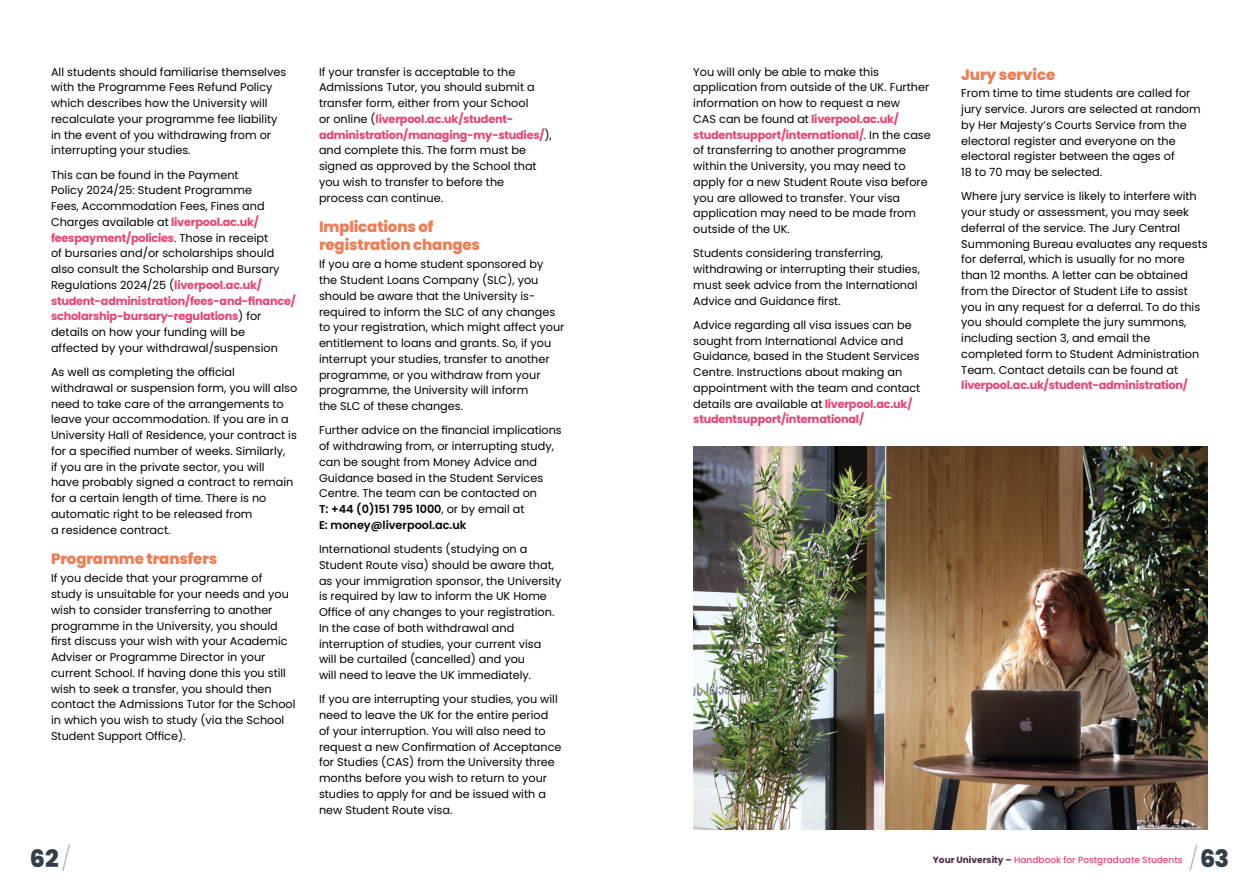
<style>
.page{position:relative;width:1259px;height:893px;background:#fff}
.page>*{position:absolute;margin:0;border:0;box-sizing:border-box;transform-origin:0 0}
.t1{font:800 24px "Poppins";color:#323e48}
.t2{font:800 15px/18px "Poppins";letter-spacing:-.01em;color:#ef7c53}
.t3{font:11.25px/15.8px "Poppins";color:#000}
.t4{font:700 11.25px "Poppins";letter-spacing:-.02em;color:#e94272}
.t5{font:500 9px "Poppins";color:#e94272}
.s1{font-weight:700;color:#e94272}
.s2{font-weight:600}
.s3{font-weight:200;color:#9eabaa}
.s4{font-weight:700;color:#4b2541}
</style>
<div class="page">
<img style="left:693px;top:446px;width:515px;height:383px">
<p class="t3" style="left:51px;top:64px;width:237px">All students should familiarise themselves with the Programme Fees Refund Policy which describes how the University will recalculate your programme fee liability in the event of you withdrawing from or interrupting your studies.</p>
<p class="t3" style="left:51px;top:167px;width:246px">This can be found in the Payment<br>Policy 2024/25: Student Programme<br>Fees, Accommodation Fees, Fines and Charges available at <span class="s1">liverpool.ac.uk/ feespayment/policies</span>. Those in receipt<br>of bursaries and/or scholarships should also consult the Scholarship and Bursary Regulations 2024/25 (<span class="s1">liverpool.ac.uk/ student-administration/fees-and-finance/ scholarship-bursary-regulations</span>) for details on how your funding will be<br>affected by your withdrawal/suspension</p>
<p class="t3" style="left:51px;top:364px;width:248px">As well as completing the official withdrawal or suspension form, you will also need to take care of the arrangements to leave your accommodation. If you are in a University Hall of Residence, your contract is for a specified number of weeks. Similarly,<br>if you are in the private sector, you will<br>have probably signed a contract to remain for a certain length of time. There is no automatic right to be released from<br>a residence contract.</p>
<h2 class="t2" style="left:51px;top:550px;width:168px">Programme transfers</h2>
<p class="t3" style="left:51px;top:570px;width:246px">If you decide that your programme of study is unsuitable for your needs and you wish to consider transferring to another programme in the University, you should first discuss your wish with your Academic Adviser or Programme Director in your current School. If having done this you still wish to seek a transfer, you should then contact the Admissions Tutor for the School in which you wish to study (via the School Student Support Office).</p>
<p class="t3" style="left:319px;top:64px;width:234px">If your transfer is acceptable to the Admissions Tutor, you should submit a transfer form, either from your School<br>or online (<span class="s1">liverpool.ac.uk/student&shy;administration/managing-my-studies/</span>), and complete this. The form must be signed as approved by the School that you wish to transfer to before the<br>process can continue.</p>
<h2 class="t2" style="left:319px;top:218px;width:163px">Implications of registration changes</h2>
<p class="t3" style="left:319px;top:256px;width:247px">If you are a home student sponsored by the Student Loans Company (SLC), you should be aware that the University is&shy;required to inform the SLC of any changes to your registration, which might affect your entitlement to loans and grants. So, if you interrupt your studies, transfer to another programme, or you withdraw from your programme, the University will inform<br>the SLC of these changes.</p>
<p class="t3" style="left:319px;top:422px;width:244px">Further advice on the financial implications of withdrawing from, or interrupting study, can be sought from Money Advice and Guidance based in the Student Services Centre. The team can be contacted on<br><span class="s2">T: +44 (0)151 795 1000</span>, or by email at<br><span class="s2">E: money@liverpool.ac.uk</span></p>
<p class="t3" style="left:319px;top:541px;width:244px">International students (studying on a Student Route visa) should be aware that, as your immigration sponsor, the University is required by law to inform the UK Home Office of any changes to your registration.<br>In the case of both withdrawal and interruption of studies, your current visa<br>will be curtailed (cancelled) and you<br>will need to leave the UK immediately.</p>
<p class="t3" style="left:319px;top:691px;width:244px">If you are interrupting your studies, you will need to leave the UK for the entire period of your interruption. You will also need to request a new Confirmation of Acceptance for Studies (CAS) from the University three months before you wish to return to your studies to apply for and be issued with a new Student Route visa.</p>
<p class="t3" style="left:693px;top:64px;width:239px">You will only be able to make this application from outside of the UK. Further information on how to request a new<br>CAS can be found at <span class="s1">liverpool.ac.uk/ studentsupport/international/</span>. In the case of transferring to another programme within the University, you may need to apply for a new Student Route visa before you are allowed to transfer. Your visa application may need to be made from outside of the UK.</p>
<p class="t3" style="left:693px;top:246px;width:228px">Students considering transferring, withdrawing or interrupting their studies, must seek advice from the International Advice and Guidance first.</p>
<p class="t3" style="left:693px;top:317px;width:229px">Advice regarding all visa issues can be sought from International Advice and Guidance, based in the Student Services Centre. Instructions about making an appointment with the team and contact details are available at <span class="s1">liverpool.ac.uk/ studentsupport/international/</span></p>
<h2 class="t2" style="left:961px;top:65px;width:95px">Jury service</h2>
<p class="t3" style="left:961px;top:86px;width:241px">From time to time students are called for jury service. Jurors are selected at random by Her Majesty’s Courts Service from the electoral register and everyone on the electoral register between the ages of<br>18 to 70 may be selected.</p>
<p class="t3" style="left:961px;top:189px;width:248px">Where jury service is likely to interfere with your study or assessment, you may seek deferral of the service. The Jury Central Summoning Bureau evaluates any requests for deferral, which is usually for no more than 12 months. A letter can be obtained from the Director of Student Life to assist you in any request for a deferral. To do this you should complete the jury summons, including section 3, and email the completed form to Student Administration Team. Contact details can be found at</p>
<p class="t4" style="left:961px;top:379px;width:228px">liverpool.ac.uk/student-administration/</p>
<h1 class="t1" style="left:30px;top:845px;width:43px">62<span class="s3">/</span></h1>
<p class="t5" style="left:933px;top:855px;width:251px"><span class="s4">Your University –</span> Handbook for Postgraduate Students</p>
<h1 class="t1" style="left:1188px;top:845px;width:42px"><span class="s3">/</span>63</h1>
</div>
